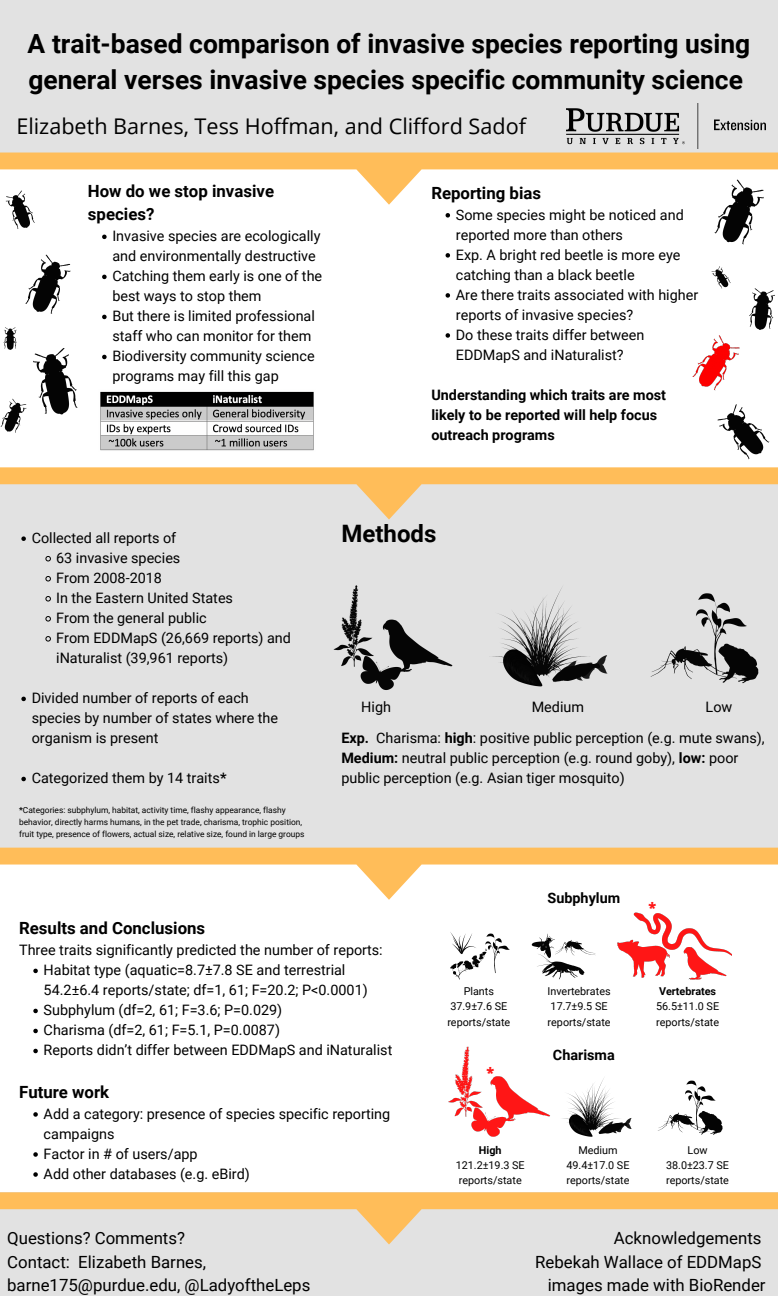
<style>
.page{position:relative;width:778px;height:1296px;background:#fff}
.page>*{position:absolute;margin:0;border:0;box-sizing:border-box;transform-origin:0 0}
.t1{font:700 26.4px/36.9px "Roboto";color:#000}
.t2{font:700 24px "Roboto";color:#000}
.t3{font:21.6px "Open Sans";color:#000}
.t4{font:16.8px/23.4px "Roboto";color:#000}
.t5{font:700 16.8px/23.4px "Roboto";color:#000}
.t6{font:14.4px/20px "Roboto";color:#000}
.t7{font:700 14.4px/20px "Roboto";color:#000}
.t8{font:800 14.4px "Open Sans";color:#ff1616}
.t9{font:10.8px/15.1px "Roboto";color:#000;text-align:center}
.t10{font:700 10.8px "Roboto";color:#000}
.t11{font:8.4px/11.7px "Roboto";color:#000}
.s1{font-weight:700}
</style>
<div class="page">
<div style="left:0;top:0;width:778px;height:153px;background:#e2e2e2"></div>
<div style="left:0;top:1192px;width:778px;height:104px;background:#e2e2e2"></div>
<img style="left:692px;top:205px;width:83px;height:255px">
<img style="left:0;top:205px;width:78px;height:228px">
<div style="left:0;top:472px;width:778px;height:376px;background:#e2e2e2"></div>
<img style="left:566px;top:103px;width:199px;height:45px">
<svg style="left:0;top:467px;width:778px;height:53px"></svg>
<svg style="left:0;top:153px;width:778px;height:52px"></svg>
<svg style="left:0;top:848px;width:778px;height:52px"></svg>
<svg style="left:0;top:1192px;width:778px;height:52px"></svg>
<img style="left:448px;top:1046px;width:275px;height:91px">
<img style="left:450px;top:912px;width:281px;height:68px">
<img style="left:333px;top:585px;width:426px;height:105px">
<svg style="left:21px;top:536px;width:5px;height:5px"></svg>
<svg style="left:46px;top:556px;width:5px;height:5px"></svg>
<svg style="left:46px;top:576px;width:5px;height:5px"></svg>
<svg style="left:46px;top:596px;width:5px;height:5px"></svg>
<svg style="left:46px;top:616px;width:5px;height:5px"></svg>
<svg style="left:46px;top:636px;width:5px;height:5px"></svg>
<svg style="left:21px;top:697px;width:5px;height:4px"></svg>
<svg style="left:21px;top:777px;width:5px;height:4px"></svg>
<svg style="left:33px;top:969px;width:5px;height:4px"></svg>
<svg style="left:33px;top:1009px;width:5px;height:4px"></svg>
<svg style="left:33px;top:1029px;width:5px;height:4px"></svg>
<svg style="left:33px;top:1049px;width:5px;height:4px"></svg>
<svg style="left:33px;top:1112px;width:5px;height:5px"></svg>
<svg style="left:33px;top:1152px;width:5px;height:5px"></svg>
<svg style="left:33px;top:1172px;width:5px;height:5px"></svg>
<svg style="left:102px;top:235px;width:5px;height:4px"></svg>
<svg style="left:102px;top:275px;width:5px;height:4px"></svg>
<svg style="left:102px;top:315px;width:5px;height:4px"></svg>
<svg style="left:102px;top:355px;width:5px;height:4px"></svg>
<svg style="left:445px;top:213px;width:5px;height:5px"></svg>
<svg style="left:445px;top:253px;width:5px;height:5px"></svg>
<svg style="left:445px;top:293px;width:5px;height:5px"></svg>
<svg style="left:445px;top:333px;width:5px;height:5px"></svg>
<img style="left:100px;top:391px;width:214px;height:60px">
<h1 class="t1" style="left:28px;top:25px;width:724px">A trait-based comparison of invasive species reporting using general verses invasive species specific community science</h1>
<h3 class="t3" style="left:16px;top:111px;width:511px">Elizabeth Barnes, Tess Hoffman, and Clifford Sadof</h3>
<p class="t5" style="left:88px;top:179px;width:188px">How do we stop invasive species?</p>
<p class="t6" style="left:112px;top:226px;width:211px">Invasive species are ecologically and environmentally destructive<br>Catching them early is one of the best ways to stop them<br>But there is limited professional staff who can monitor for them<br>Biodiversity community science programs may fill this gap</p>
<p class="t5" style="left:431px;top:181px;width:111px">Reporting bias</p>
<p class="t6" style="left:456px;top:205px;width:244px">Some species might be noticed and reported more than others<br>Exp. A bright red beetle is more eye catching than a black beetle<br>Are there traits associated with higher reports of invasive species?<br>Do these traits differ between<br>EDDMapS and iNaturalist?</p>
<p class="t7" style="left:431px;top:385px;width:236px">Understanding which traits are most likely to be reported will help focus outreach programs</p>
<p class="t6" style="left:56px;top:528px;width:236px;text-indent:-24px">Collected all reports of<br>63 invasive species<br>From 2008-2018<br>In the Eastern United States<br>From the general public<br>From EDDMapS (26,669 reports) and iNaturalist (39,961 reports)</p>
<p class="t6" style="left:32px;top:688px;width:248px">Divided number of reports of each species by number of states where the organism is present</p>
<p class="t6" style="left:32px;top:768px;width:196px">Categorized them by 14 traits<span class="s1">*</span></p>
<p class="t11" style="left:19px;top:805px;width:287px"><span class="s1">*</span>Categories: subphylum, habitat, activity time, flashy appearance, flashy behavior, directly harms humans, in the pet trade, charisma, trophic position, fruit type, presence of flowers, actual size, relative size, found in large groups</p>
<h2 class="t2" style="left:341px;top:520px;width:96px">Methods</h2>
<p class="t6" style="left:361px;top:697px;width:31px">High</p>
<p class="t6" style="left:531px;top:697px;width:54px">Medium</p>
<p class="t6" style="left:705px;top:697px;width:28px">Low</p>
<p class="t6" style="left:341px;top:728px;width:425px"><span class="s1">Exp.</span> Charisma: <span class="s1">high</span>: positive public perception (e.g. mute swans),<br><span class="s1">Medium:</span> neutral public perception (e.g. round goby), <span class="s1">low:</span> poor public perception (e.g. Asian tiger mosquito)</p>
<p class="t7" style="left:547px;top:888px;width:74px">Subphylum</p>
<p class="t8" style="left:648px;top:897px;width:9px">*</p>
<p class="t5" style="left:19px;top:917px;width:187px">Results and Conclusions</p>
<p class="t6" style="left:19px;top:940px;width:365px">Three traits significantly predicted the number of reports:</p>
<p class="t6" style="left:44px;top:960px;width:350px">Habitat type (aquatic=8.7±7.8 SE and terrestrial 54.2±6.4 reports/state; df=1, 61; F=20.2; P&lt;0.0001)<br>Subphylum (df=2, 61; F=3.6; P=0.029)<br>Charisma (df=2, 61; F=5.1, P=0.0087)<br>Reports didn’t differ between EDDMapS and iNaturalist</p>
<p class="t5" style="left:19px;top:1080px;width:92px">Future work</p>
<p class="t6" style="left:44px;top:1104px;width:348px">Add a category: presence of species specific reporting campaigns<br>Factor in # of users/app<br>Add other databases (e.g. eBird)</p>
<p class="t9" style="left:447px;top:984px;width:64px">Plants<br>37.9±7.6 SE reports/state</p>
<p class="t9" style="left:547px;top:984px;width:65px;text-align:left">Invertebrates<br>17.7±9.5 SE reports/state</p>
<p class="t10" style="left:659px;top:985px;width:59px">Vertebrates</p>
<p class="t9" style="left:656px;top:999px;width:65px;text-align:left">56.5±11.0 SE reports/state</p>
<p class="t8" style="left:486px;top:1063px;width:9px">*</p>
<p class="t10" style="left:479px;top:1144px;width:24px">High</p>
<p class="t9" style="left:455px;top:1157px;width:71px;text-align:left">121.2±19.3 SE reports/state</p>
<p class="t7" style="left:553px;top:1045px;width:63px">Charisma</p>
<p class="t9" style="left:566px;top:1142px;width:65px">Medium<br>49.4±17.0 SE reports/state</p>
<p class="t9" style="left:666px;top:1142px;width:65px">Low<br>38.0±23.7 SE reports/state</p>
<p class="t4" style="left:7px;top:1227px;width:305px">Questions? Comments?<br>Contact: Elizabeth Barnes, barne175@purdue.edu, @LadyoftheLeps</p>
<p class="t4" style="left:535px;top:1227px;width:232px;text-align:right">Acknowledgements<br>Rebekah Wallace of EDDMapS images made with BioRender</p>
</div>
